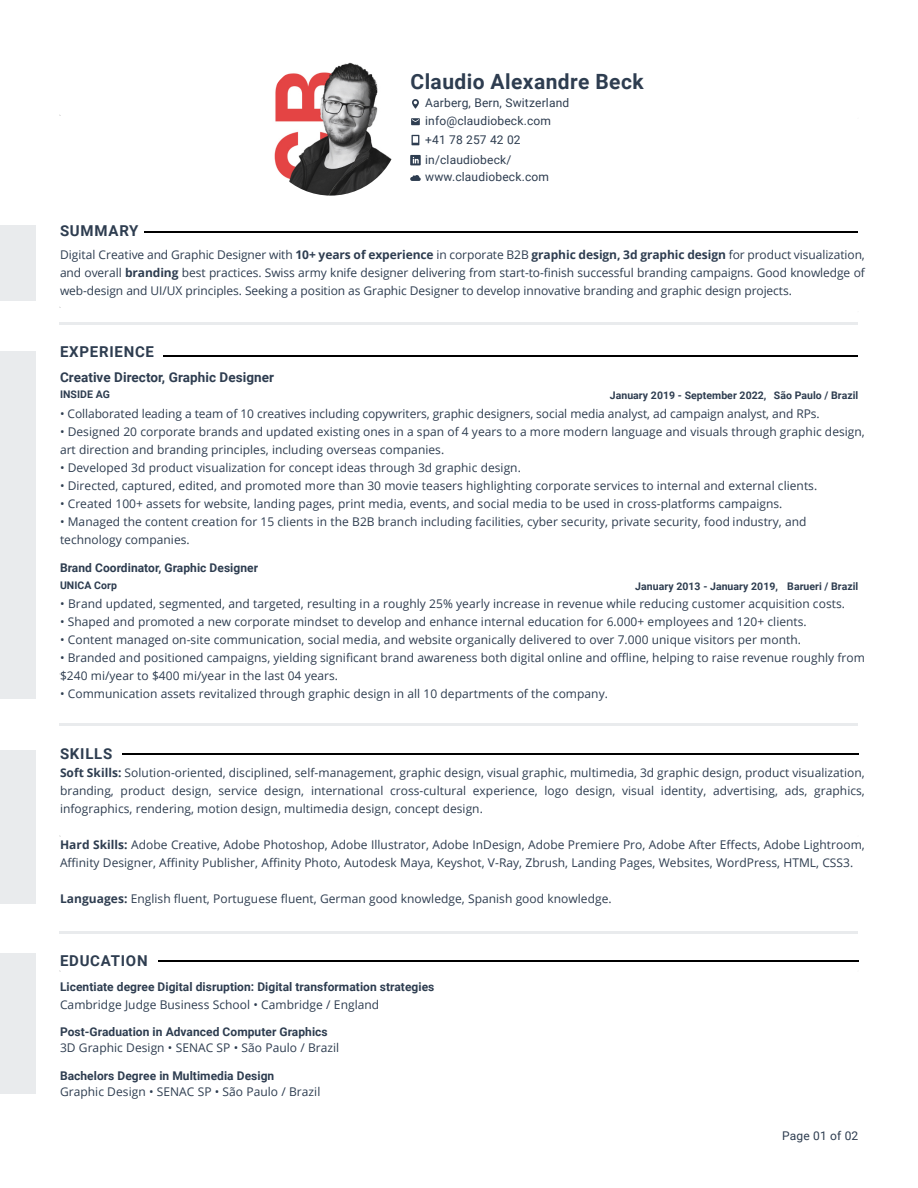
<style>
.page{position:relative;width:918px;height:1188px;background:#fff}
.page>*{position:absolute;margin:0;border:0;box-sizing:border-box;transform-origin:0 0}
.t1{font:700 21px "Roboto";letter-spacing:.02em;color:#2e3d50}
.t2{font:700 15px "Roboto";letter-spacing:.05em;color:#2e3d50}
.t3{font:700 13.5px "Roboto";letter-spacing:.005em;color:#2e3d50}
.t4{font:12px/18px "Open Sans";letter-spacing:.005em;color:#2e3d50}
.t5{font:700 12px "Roboto";letter-spacing:.005em;color:#2e3d50}
.t6{font:12px/18.1px "Roboto";letter-spacing:.015em;color:#2e3d50}
.t7{font:700 10.5px "Roboto";letter-spacing:.005em;color:#2e3d50}
.s1{font-weight:700}
</style>
<div class="page">
<img style="left:262px;top:58px;width:138px;height:138px;border-radius:50%">
<div style="left:0;top:225px;width:36px;height:76px;background:#e9ebed"></div>
<div style="left:0;top:351px;width:36px;height:348px;background:#e9ebed"></div>
<div style="left:0;top:751px;width:36px;height:153px;background:#e9ebed"></div>
<div style="left:0;top:953px;width:36px;height:140px;background:#e9ebed"></div>
<hr style="left:145px;top:231px;width:713px;height:2px;background:#000">
<hr style="left:163px;top:355px;width:695px;height:2px;background:#000">
<hr style="left:122px;top:753px;width:736px;height:2px;background:#000">
<hr style="left:158px;top:960px;width:700px;height:2px;background:#000">
<hr style="left:60px;top:322px;width:798px;height:3px;background:#e9ebed">
<hr style="left:60px;top:723px;width:798px;height:3px;background:#e9ebed">
<hr style="left:60px;top:931px;width:798px;height:3px;background:#e9ebed">
<svg style="left:412px;top:99px;width:7px;height:10px"></svg>
<svg style="left:411px;top:118px;width:9px;height:7px"></svg>
<svg style="left:412px;top:135px;width:7px;height:10px"></svg>
<svg style="left:410px;top:155px;width:11px;height:10px"></svg>
<svg style="left:410px;top:175px;width:11px;height:6px"></svg>
<h1 class="t1" style="left:411px;top:73px;width:235px">Claudio Alexandre Beck</h1>
<p class="t6" style="left:425px;top:95px;width:146px">Aarberg, Bern, Switzerland info@claudiobeck.com +41 78 257 42 02</p>
<p class="t6" style="left:425px;top:152px;width:125px;line-height:17.2px">in/claudiobeck/ www.claudiobeck.com</p>
<p class="t2" style="left:60px;top:225px;width:80px">SUMMARY</p>
<p class="t4" style="left:60px;top:247px;width:806px;text-align:justify">Digital Creative and Graphic Designer with <span class="s1">10+ years of experience</span> in corporate B2B <span class="s1">graphic design, 3d graphic design</span> for product visualization, and overall <span class="s1">branding</span> best practices. Swiss army knife designer delivering from start-to-finish successful branding campaigns. Good knowledge of web-design and UI/UX principles. Seeking a position as Graphic Designer to develop innovative branding and graphic design projects.</p>
<p class="t2" style="left:60px;top:346px;width:96px">EXPERIENCE</p>
<p class="t3" style="left:60px;top:372px;width:216px">Creative Director, Graphic Designer</p>
<p class="t4" style="left:60px;top:406px;width:761px">• Collaborated leading a team of 10 creatives including copywriters, graphic designers, social media analyst, ad campaign analyst, and RPs.</p>
<p class="t4" style="left:60px;top:424px;width:806px">• Designed 20 corporate brands and updated existing ones in a span of 4 years to a more modern language and visuals through graphic design, art direction and branding principles, including overseas companies.</p>
<p class="t4" style="left:60px;top:460px;width:462px">• Developed 3d product visualization for concept ideas through 3d graphic design.</p>
<p class="t4" style="left:60px;top:478px;width:759px">• Directed, captured, edited, and promoted more than 30 movie teasers highlighting corporate services to internal and external clients.</p>
<p class="t4" style="left:60px;top:496px;width:724px">• Created 100+ assets for website, landing pages, print media, events, and social media to be used in cross-platforms campaigns.</p>
<p class="t4" style="left:60px;top:514px;width:748px">• Managed the content creation for 15 clients in the B2B branch including facilities, cyber security, private security, food industry, and technology companies.</p>
<p class="t5" style="left:60px;top:563px;width:200px">Brand Coordinator, Graphic Designer</p>
<p class="t4" style="left:60px;top:596px;width:787px">• Brand updated, segmented, and targeted, resulting in a roughly 25% yearly increase in revenue while reducing customer acquisition costs.</p>
<p class="t4" style="left:60px;top:614px;width:748px">• Shaped and promoted a new corporate mindset to develop and enhance internal education for 6.000+ employees and 120+ clients.</p>
<p class="t4" style="left:60px;top:632px;width:742px">• Content managed on-site communication, social media, and website organically delivered to over 7.000 unique visitors per month.</p>
<p class="t4" style="left:60px;top:650px;width:806px">• Branded and positioned campaigns, yielding significant brand awareness both digital online and offline, helping to raise revenue roughly from $240 mi/year to $400 mi/year in the last 04 years.</p>
<p class="t4" style="left:60px;top:686px;width:549px">• Communication assets revitalized through graphic design in all 10 departments of the company.</p>
<p class="t7" style="left:60px;top:390px;width:51px">INSIDE AG</p>
<p class="t7" style="left:610px;top:391px;width:250px">January 2019 - September 2022, São Paulo / Brazil</p>
<p class="t7" style="left:60px;top:581px;width:58px">UNICA Corp</p>
<p class="t7" style="left:635px;top:582px;width:225px">January 2013 - January 2019, Barueri / Brazil</p>
<p class="t2" style="left:60px;top:748px;width:54px">SKILLS</p>
<p class="t4" style="left:60px;top:765px;width:806px;text-align:justify"><span class="s1">Soft Skills:</span> Solution-oriented, disciplined, self-management, graphic design, visual graphic, multimedia, 3d graphic design, product visualization, branding, product design, service design, international cross-cultural experience, logo design, visual identity, advertising, ads, graphics, infographics, rendering, motion design, multimedia design, concept design.</p>
<p class="t4" style="left:60px;top:837px;width:806px"><span class="s1">Hard Skills:</span> Adobe Creative, Adobe Photoshop, Adobe Illustrator, Adobe InDesign, Adobe Premiere Pro, Adobe After Effects, Adobe Lightroom,<br>Affinity Designer, Affinity Publisher, Affinity Photo, Autodesk Maya, Keyshot, V-Ray, Zbrush, Landing Pages, Websites, WordPress, HTML, CSS3.</p>
<p class="t4" style="left:60px;top:891px;width:553px"><span class="s1">Languages:</span> English fluent, Portuguese fluent, German good knowledge, Spanish good knowledge.</p>
<p class="t2" style="left:60px;top:955px;width:89px">EDUCATION</p>
<p class="t5" style="left:60px;top:982px;width:376px">Licentiate degree Digital disruption: Digital transformation strategies</p>
<p class="t4" style="left:60px;top:997px;width:321px">Cambridge Judge Business School • Cambridge / England</p>
<p class="t5" style="left:60px;top:1027px;width:269px">Post-Graduation in Advanced Computer Graphics</p>
<p class="t4" style="left:60px;top:1040px;width:281px">3D Graphic Design • SENAC SP • São Paulo / Brazil</p>
<p class="t5" style="left:60px;top:1071px;width:216px">Bachelors Degree in Multimedia Design</p>
<p class="t4" style="left:60px;top:1084px;width:262px">Graphic Design • SENAC SP • São Paulo / Brazil</p>
<p class="t6" style="left:782px;top:1128px;width:78px">Page 01 of 02</p>
</div>
